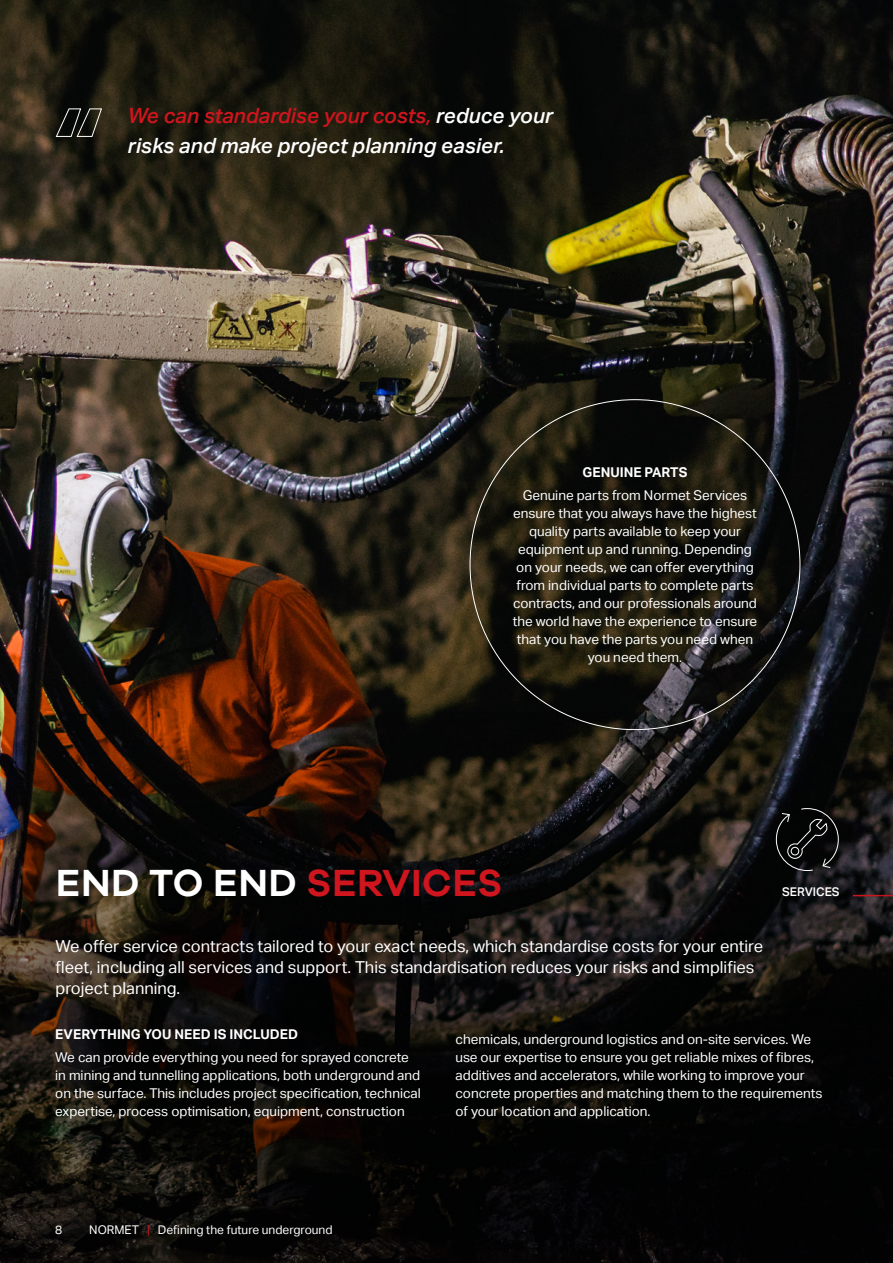
<style>
.page{position:relative;width:893px;height:1263px;background:#fff}
.page>*{position:absolute;margin:0;border:0;box-sizing:border-box;transform-origin:0 0}
.Header_1_Galano_Grot{font:600 39px "Galano Grotesque";letter-spacing:.01em;color:#fff}
.Quote_text_14_20_Med{font:italic 500 21px/30px "Aktiv Grotesk";color:#fff}
.Intro_text_Regular_1{font:16.5px/21px "Aktiv Grotesk";color:#fff}
.Body_text_9_12_Regul{font:13.5px/18px "Aktiv Grotesk";color:#fff}
.Subheader_9_12_Bold{font:13.5px/18px "Aktiv Grotesk";color:#fff;text-align:center}
.Subheader_9_12_Bold-2{font:700 13.5px "Aktiv Grotesk";color:#fff}
.t1{font:12px "Aktiv Grotesk";color:#fff}
.t2{font:500 12px "Aktiv Grotesk";color:#fff}
.s1{color:#cf151d}
</style>
<div class="page">
<img style="left:0;top:451px;width:893px;height:261px">
<img style="left:0;top:0;width:893px;height:451px">
<svg style="left:0;top:712px;width:893px;height:551px;background:#130e0b"></svg>
<hr style="left:853px;top:895px;width:40px;height:1px;background:#cf151d">
<svg style="left:775px;top:808px;width:64px;height:63px;background:#1c1d1d"></svg>
<svg style="left:55px;top:108px;width:48px;height:29px"></svg>
<p class="Quote_text_14_20_Med" style="left:128px;top:101px;width:427px"><span class="s1">We can standardise your costs,</span> reduce your risks and make project planning easier.</p>
<p class="Subheader_9_12_Bold-2" style="left:583px;top:465px;width:106px">GENUINE PARTS</p>
<p class="Subheader_9_12_Bold" style="left:513px;top:486px;width:246px">Genuine parts from Normet Services ensure that you always have the highest quality parts available to keep your equipment up and running. Depending on your needs, we can offer everything from individual parts to complete parts contracts, and our professionals around the world have the experience to ensure that you have the parts you need when you need them.</p>
<p class="Header_1_Galano_Grot" style="left:56px;top:859px;width:448px">END TO END <span class="s1">SERVICES</span></p>
<p class="Intro_text_Regular_1" style="left:56px;top:936px;width:709px">We offer service contracts tailored to your exact needs, which standardise costs for your entire fleet, including all services and support. This standardisation reduces your risks and simplifies project planning.</p>
<p class="t2" style="left:782px;top:885px;width:59px">SERVICES</p>
<p class="Subheader_9_12_Bold-2" style="left:55px;top:1026px;width:244px">EVERYTHING YOU NEED IS INCLUDED</p>
<p class="Body_text_9_12_Regul" style="left:55px;top:1048px;width:367px">We can provide everything you need for sprayed concrete in mining and tunnelling applications, both underground and on the surface. This includes project specification, technical expertise, process optimisation, equipment, construction</p>
<p class="Body_text_9_12_Regul" style="left:455px;top:1030px;width:369px">chemicals, underground logistics and on-site services. We use our expertise to ensure you get reliable mixes of fibres, additives and accelerators, while working to improve your concrete properties and matching them to the requirements of your location and application.</p>
<p class="t1" style="left:55px;top:1223px;width:9px">8</p>
<p class="t1" style="left:89px;top:1223px;width:245px">NORMET <span class="s1">|</span> Defining the future underground</p>
</div>
